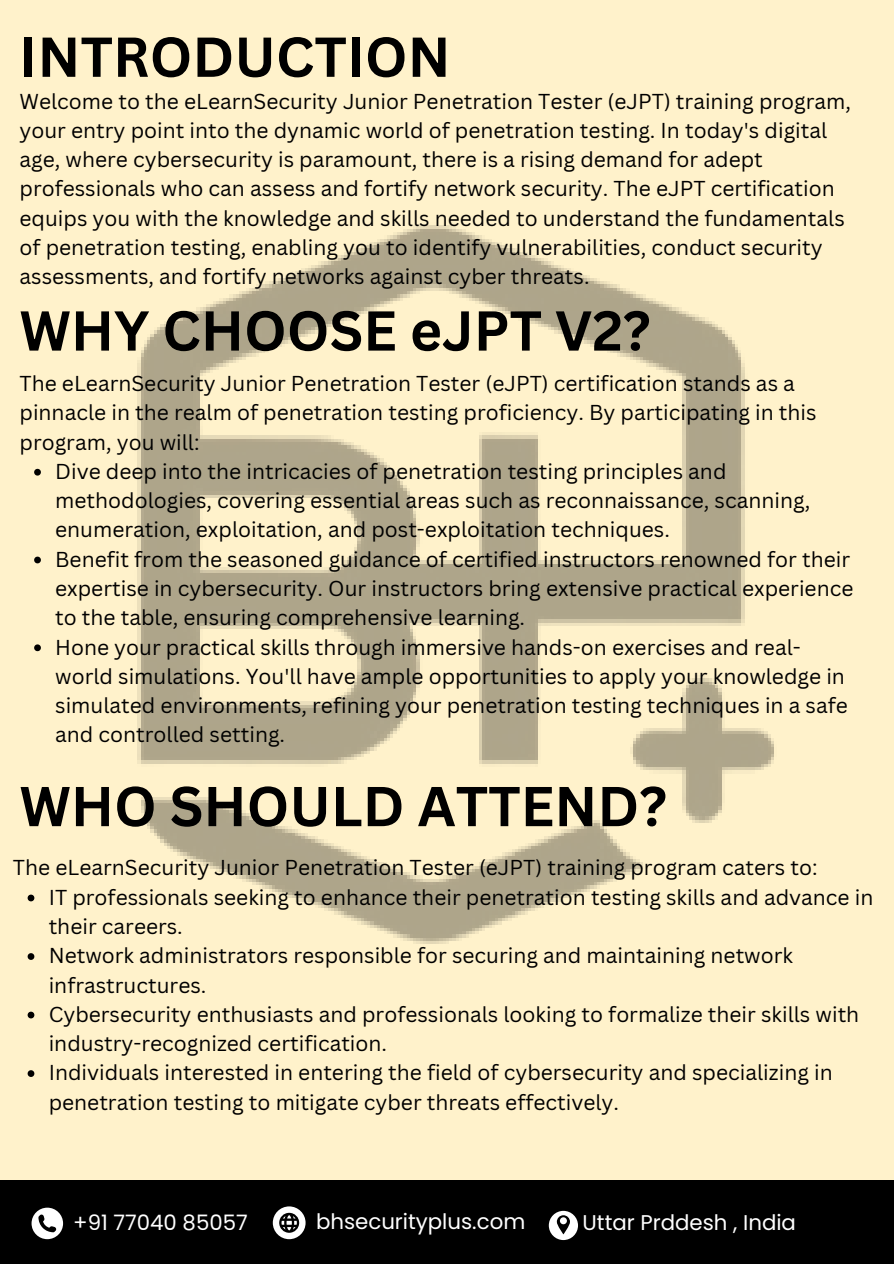
<style>
.page{position:relative;width:894px;height:1264px;background:#fff}
.page>*{position:absolute;margin:0;border:0;box-sizing:border-box;transform-origin:0 0}
.t1{font:700 54.9px "Canva Sans";color:#000}
.t2{font:21.3px "Poppins";color:#fff}
.t3{font:21px/29.2px "Canva Sans";color:#000}
</style>
<div class="page">
<div style="left:0;top:0;width:893px;height:1263px;background:#fff2cb"></div>
<div style="left:0;top:1180px;width:893px;height:83px;background:#000"></div>
<img style="left:30px;top:225px;width:744px;height:735px">
<svg style="left:32px;top:1207px;width:31px;height:32px"></svg>
<svg style="left:273px;top:1206px;width:32px;height:32px"></svg>
<svg style="left:548px;top:1210px;width:30px;height:29px"></svg>
<svg style="left:34px;top:469px;width:7px;height:6px"></svg>
<svg style="left:34px;top:556px;width:7px;height:7px"></svg>
<svg style="left:34px;top:644px;width:7px;height:7px"></svg>
<svg style="left:28px;top:894px;width:6px;height:7px"></svg>
<svg style="left:28px;top:953px;width:6px;height:6px"></svg>
<svg style="left:28px;top:1011px;width:6px;height:7px"></svg>
<svg style="left:28px;top:1070px;width:6px;height:6px"></svg>
<h2 class="t1" style="left:19px;top:18px;width:432px">INTRODUCTION</h2>
<p class="t3" style="left:19px;top:86px;width:832px">Welcome to the eLearnSecurity Junior Penetration Tester (eJPT) training program, your entry point into the dynamic world of penetration testing. In today's digital age, where cybersecurity is paramount, there is a rising demand for adept professionals who can assess and fortify network security. The eJPT certification equips you with the knowledge and skills needed to understand the fundamentals of penetration testing, enabling you to identify vulnerabilities, conduct security assessments, and fortify networks against cyber threats.</p>
<p class="t1" style="left:19px;top:292px;width:632px">WHY CHOOSE eJPT V2?</p>
<p class="t3" style="left:19px;top:368px;width:798px">The eLearnSecurity Junior Penetration Tester (eJPT) certification stands as a pinnacle in the realm of penetration testing proficiency. By participating in this program, you will:</p>
<p class="t3" style="left:55px;top:456px;width:756px">Dive deep into the intricacies of penetration testing principles and methodologies, covering essential areas such as reconnaissance, scanning, enumeration, exploitation, and post-exploitation techniques.</p>
<h1 class="t3" style="left:55px;top:544px;width:799px">Benefit from the seasoned guidance of certified instructors renowned for their expertise in cybersecurity. Our instructors bring extensive practical experience to the table, ensuring comprehensive learning.</h1>
<p class="t3" style="left:55px;top:631px;width:794px">Hone your practical skills through immersive hands-on exercises and real&shy;world simulations. You'll have ample opportunities to apply your knowledge in simulated environments, refining your penetration testing techniques in a safe and controlled setting.</p>
<p class="t1" style="left:19px;top:767px;width:648px">WHO SHOULD ATTEND?</p>
<p class="t3" style="left:13px;top:852px;width:806px">The eLearnSecurity Junior Penetration Tester (eJPT) training program caters to:</p>
<p class="t3" style="left:49px;top:882px;width:826px">IT professionals seeking to enhance their penetration testing skills and advance in their careers.</p>
<p class="t3" style="left:49px;top:940px;width:745px">Network administrators responsible for securing and maintaining network infrastructures.</p>
<p class="t3" style="left:49px;top:999px;width:811px">Cybersecurity enthusiasts and professionals looking to formalize their skills with industry-recognized certification.</p>
<p class="t3" style="left:49px;top:1057px;width:785px">Individuals interested in entering the field of cybersecurity and specializing in penetration testing to mitigate cyber threats effectively.</p>
<h1 class="t2" style="left:73px;top:1207px;width:176px">+91 77040 85057</h1>
<p class="t2" style="left:316px;top:1206px;width:211px">bhsecurityplus.com</p>
<p class="t2" style="left:582px;top:1207px;width:215px">Uttar Prddesh , India</p>
</div>
